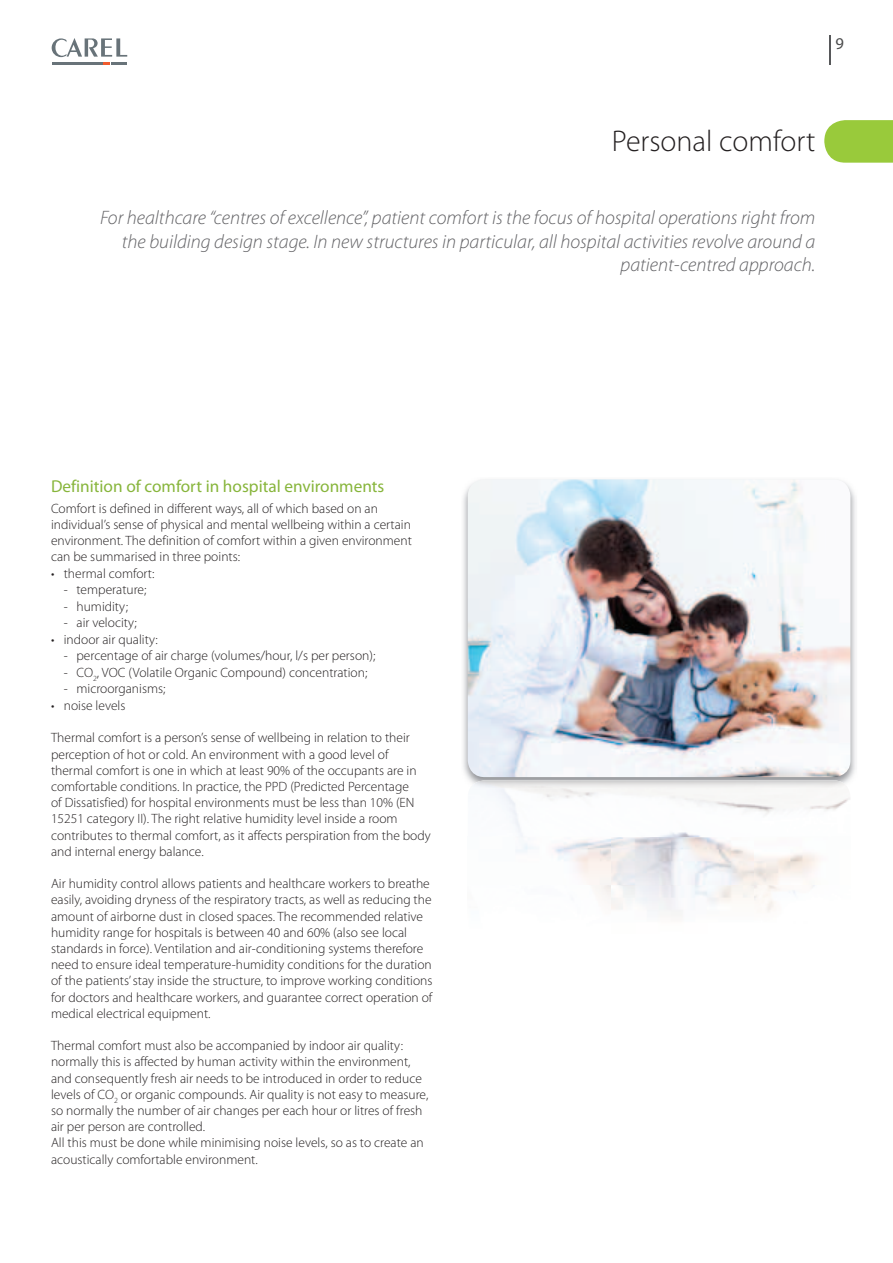
<style>
.page{position:relative;width:893px;height:1263px;background:#fff}
.page>*{position:absolute;margin:0;border:0;box-sizing:border-box;transform-origin:0 0}
.t1{font:300 30px "Myriad Pro";color:#231f20}
.t2{font:italic 300 19.5px/23.4px "Myriad Pro";color:#636366;text-align:right}
.t3{font:17.25px "Myriad Pro";color:#87b53b}
.t4{font:16.5px "Myriad Pro";color:#4b4c4d}
.t5{font:300 13.5px/16.2px "Myriad Pro";color:#231f20}
</style>
<div class="page">
<svg style="left:52px;top:38px;width:75px;height:26px"></svg>
<svg style="left:824px;top:120px;width:69px;height:43px;background:#a0cd49"></svg>
<img style="left:463px;top:487px;width:393px;height:301px">
<img style="left:468px;top:479px;width:382px;height:298px">
<img style="left:492px;top:788px;width:358px;height:128px">
<hr style="left:829px;top:35px;width:1px;height:30px;background:#57585a">
<p class="t4" style="left:836px;top:33px;width:10px">9</p>
<h1 class="t1" style="left:612px;top:123px;width:205px">Personal comfort</h1>
<h2 class="t2" style="left:100px;top:207px;width:717px">For healthcare “centres of excellence”, patient comfort is the focus of hospital operations right from the building design stage. In new structures in particular, all hospital activities revolve around a patient-centred approach.</h2>
<p class="t3" style="left:51px;top:476px;width:335px">Definition of comfort in hospital environments</p>
<p class="t5" style="left:51px;top:500px;width:362px">Comfort is defined in different ways, all of which based on an individual’s sense of physical and mental wellbeing within a certain environment. The definition of comfort within a given environment can be summarised in three points:</p>
<p class="t5" style="left:51px;top:565px;width:105px">• thermal comfort:</p>
<p class="t5" style="left:64px;top:582px;width:84px">- temperature;</p>
<p class="t5" style="left:64px;top:598px;width:66px">- humidity;</p>
<p class="t5" style="left:64px;top:615px;width:75px">- air velocity;</p>
<p class="t5" style="left:51px;top:631px;width:108px">• indoor air quality:</p>
<p class="t5" style="left:64px;top:648px;width:313px">- percentage of air charge (volumes/hour, l/s per person);</p>
<p class="t5" style="left:64px;top:664px;width:305px">- CO<sub>2</sub>, VOC (Volatile Organic Compound) concentration;</p>
<p class="t5" style="left:64px;top:681px;width:103px">- microorganisms;</p>
<p class="t5" style="left:51px;top:697px;width:76px">• noise levels</p>
<p class="t5" style="left:51px;top:730px;width:381px">Thermal comfort is a person’s sense of wellbeing in relation to their perception of hot or cold. An environment with a good level of thermal comfort is one in which at least 90% of the occupants are in comfortable conditions. In practice, the PPD (Predicted Percentage<br>of Dissatisfied) for hospital environments must be less than 10% (EN 15251 category II). The right relative humidity level inside a room contributes to thermal comfort, as it affects perspiration from the body and internal energy balance.</p>
<p class="t5" style="left:51px;top:875px;width:383px">Air humidity control allows patients and healthcare workers to breathe easily, avoiding dryness of the respiratory tracts, as well as reducing the amount of airborne dust in closed spaces. The recommended relative humidity range for hospitals is between 40 and 60% (also see local standards in force). Ventilation and air-conditioning systems therefore need to ensure ideal temperature-humidity conditions for the duration of the patients’ stay inside the structure, to improve working conditions for doctors and healthcare workers, and guarantee correct operation of medical electrical equipment.</p>
<p class="t5" style="left:51px;top:1037px;width:379px">Thermal comfort must also be accompanied by indoor air quality: normally this is affected by human activity within the environment, and consequently fresh air needs to be introduced in order to reduce levels of CO<sub>2</sub> or organic compounds. Air quality is not easy to measure, so normally the number of air changes per each hour or litres of fresh air per person are controlled.<br>All this must be done while minimising noise levels, so as to create an acoustically comfortable environment.</p>
</div>
